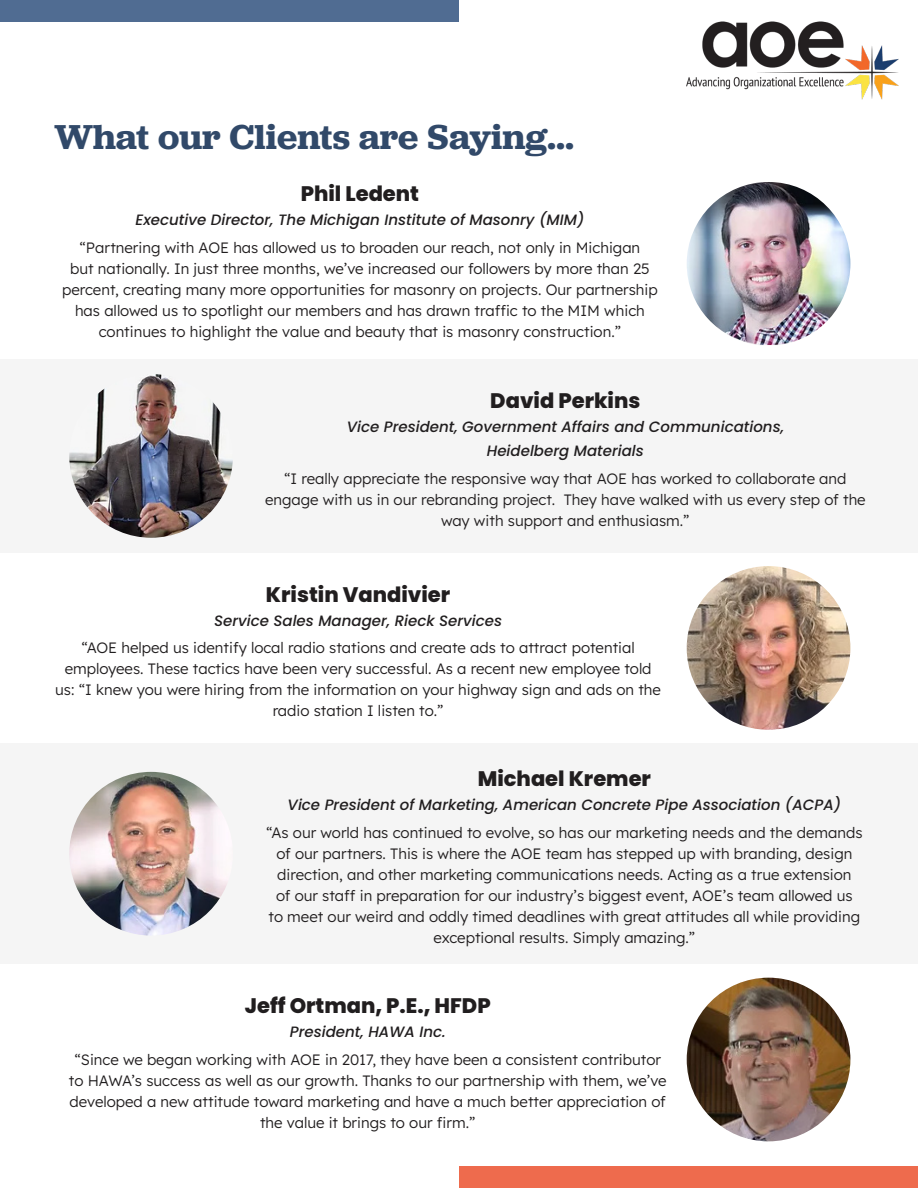
<style>
.page{position:relative;width:918px;height:1188px;background:#fff}
.page>*{position:absolute;margin:0;border:0;box-sizing:border-box;transform-origin:0 0}
.Section_Subheader{font:600 36px "Jubilat";color:#314969;scale:1.04 1}
.Body_Text{font:800 21px "Poppins";color:#211e1f}
.Body_Text-2{font:300 15px/21px "Lexend";color:#211e1f;text-align:center}
.Body_Text-3{font:italic 500 15px "Poppins";color:#211e1f}
</style>
<div class="page">
<div style="left:0;top:0;width:459px;height:22px;background:#506c92"></div>
<div style="left:459px;top:1166px;width:459px;height:22px;background:#ee6b4d"></div>
<img style="left:686px;top:21px;width:213px;height:79px">
<img style="left:687px;top:182px;width:163px;height:163px">
<div style="left:0;top:743px;width:918px;height:221px;background:#f5f5f5"></div>
<img style="left:69px;top:772px;width:164px;height:164px;border-radius:82px">
<img style="left:687px;top:978px;width:163px;height:163px;border-radius:82px">
<div style="left:0;top:359px;width:918px;height:194px;background:#f5f5f5"></div>
<img style="left:69px;top:374px;width:164px;height:164px;border-radius:82px">
<img style="left:687px;top:566px;width:163px;height:164px;border-radius:82px">
<p class="Section_Subheader" style="left:54px;top:114px;width:502px">What our Clients are Saying...</p>
<p class="Body_Text" style="left:301px;top:182px;width:120px">Phil Ledent</p>
<p class="Body_Text-3" style="left:135px;top:211px;width:450px">Executive Director, The Michigan Institute of Masonry (MIM)</p>
<p class="Body_Text-2" style="left:62px;top:236px;width:597px">“Partnering with AOE has allowed us to broaden our reach, not only in Michigan<br>but nationally. In just three months, we’ve increased our followers by more than 25 percent, creating many more opportunities for masonry on projects. Our partnership has allowed us to spotlight our members and has drawn traffic to the MIM which continues to highlight the value and beauty that is masonry construction.”</p>
<p class="Body_Text" style="left:490px;top:389px;width:152px">David Perkins</p>
<p class="Body_Text-3" style="left:347px;top:418px;width:439px">Vice President, Government Affairs and Communications,</p>
<p class="Body_Text-3" style="left:487px;top:442px;width:159px">Heidelberg Materials</p>
<p class="Body_Text-2" style="left:265px;top:467px;width:602px">“I really appreciate the responsive way that AOE has worked to collaborate and engage with us in our rebranding project. They have walked with us every step of the way with support and enthusiasm.”</p>
<p class="Body_Text" style="left:266px;top:582px;width:186px">Kristin Vandivier</p>
<p class="Body_Text-3" style="left:214px;top:612px;width:289px">Service Sales Manager, Rieck Services</p>
<p class="Body_Text-2" style="left:55px;top:637px;width:607px">“AOE helped us identify local radio stations and create ads to attract potential employees. These tactics have been very successful. As a recent new employee told us: “I knew you were hiring from the information on your highway sign and ads on the radio station I listen to.”</p>
<p class="Body_Text" style="left:478px;top:767px;width:175px">Michael Kremer</p>
<p class="Body_Text-3" style="left:288px;top:796px;width:555px">Vice President of Marketing, American Concrete Pipe Association (ACPA)</p>
<p class="Body_Text-2" style="left:266px;top:821px;width:598px">“As our world has continued to evolve, so has our marketing needs and the demands of our partners. This is where the AOE team has stepped up with branding, design direction, and other marketing communications needs. Acting as a true extension<br>of our staff in preparation for our industry’s biggest event, AOE’s team allowed us<br>to meet our weird and oddly timed deadlines with great attitudes all while providing exceptional results. Simply amazing.”</p>
<p class="Body_Text" style="left:245px;top:994px;width:247px">Jeff Ortman, P.E., HFDP</p>
<p class="Body_Text-3" style="left:290px;top:1023px;width:157px">President, HAWA Inc.</p>
<p class="Body_Text-2" style="left:69px;top:1048px;width:599px">“Since we began working with AOE in 2017, they have been a consistent contributor to HAWA’s success as well as our growth. Thanks to our partnership with them, we’ve developed a new attitude toward marketing and have a much better appreciation of the value it brings to our firm.”</p>
</div>
